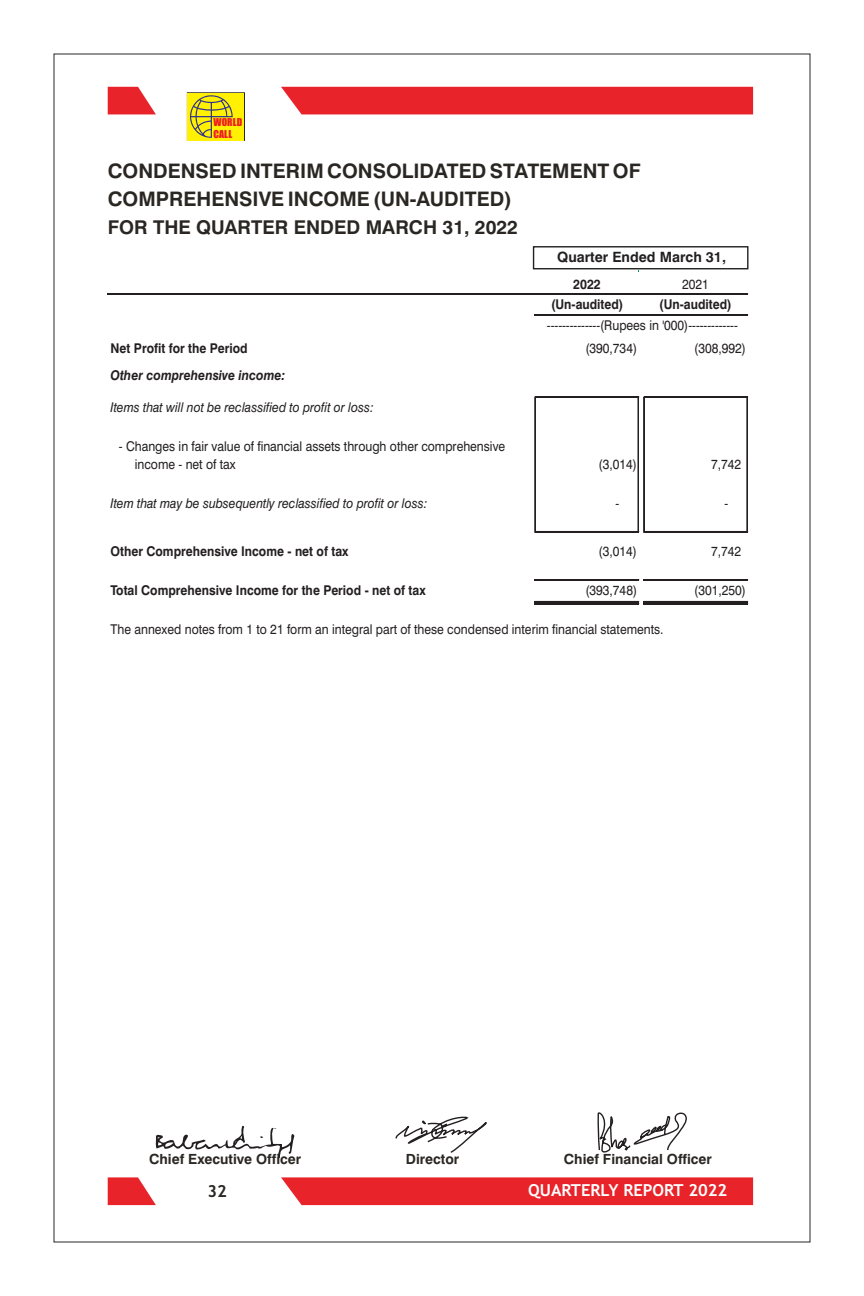
<style>
.page{position:relative;width:864px;height:1296px;background:#fff}
.page>*{position:absolute;margin:0;border:0;box-sizing:border-box;transform-origin:0 0}
.t1{font:700 20px/28.8px "Swiss 721 BT";color:#2a2723}
.t2{font:700 19px "Swiss 721 BT";color:#2a2723}
.t3{font:700 16.6px "Trebuchet MS";color:#fff}
.t4{font:700 16.6px "Trebuchet MS";color:#2a2723}
.t5{font:700 14.2px "Swiss 721 BT";color:#231f20}
.t6{font:700 14px "Swiss 721 BT";color:#2a2723}
.t7{font:13.4px/18.6px "Swiss 721 BT";color:#231f20;scale:.91 1}
.t8{font:700 13.4px "Swiss 721 BT";color:#231f20;scale:.91 1}
.t9{font:italic 13.4px "Swiss 721 BT";color:#231f20;scale:.91 1}
.t10{font:italic 700 13.4px "Swiss 721 BT";color:#231f20;scale:.91 1}
.t11{font:10px/11.2px "Impact";letter-spacing:.01em;color:#ee1d23}
</style>
<div class="page">
<div style="left:533px;top:246px;width:215px;height:23px;border:1px solid #231f20"></div>
<svg style="left:155px;top:1125px;width:139px;height:34px"></svg>
<svg style="left:396px;top:1116px;width:91px;height:37px"></svg>
<svg style="left:597px;top:1112px;width:90px;height:41px"></svg>
<div style="left:281px;top:87px;width:472px;height:27px;background:#e8232a"></div>
<svg style="left:108px;top:87px;width:48px;height:27px"></svg>
<div style="left:281px;top:1177px;width:472px;height:28px;background:#e8232a"></div>
<svg style="left:108px;top:1177px;width:48px;height:28px"></svg>
<hr style="left:188px;top:92px;width:56px;height:2px;background:#231f20">
<hr style="left:244px;top:93px;width:1px;height:47px;background:#231f20">
<hr style="left:188px;top:139px;width:56px;height:2px;background:#231f20">
<div style="left:188px;top:93px;width:56px;height:47px;background:#fff101"></div>
<svg style="left:187px;top:92px;width:46px;height:49px"></svg>
<hr style="left:536px;top:397px;width:103px;height:1px;background:#231f20">
<hr style="left:536px;top:531px;width:103px;height:2px;background:#231f20">
<hr style="left:535px;top:580px;width:104px;height:1px;background:#231f20">
<hr style="left:535px;top:579px;width:104px;height:1px;background:#231f20">
<hr style="left:535px;top:601px;width:104px;height:1px;background:#231f20">
<hr style="left:535px;top:603px;width:104px;height:2px;background:#231f20">
<hr style="left:535px;top:397px;width:1px;height:136px;background:#231f20">
<hr style="left:534px;top:397px;width:1px;height:136px;background:#231f20">
<hr style="left:638px;top:398px;width:1px;height:135px;background:#231f20">
<hr style="left:644px;top:397px;width:1px;height:136px;background:#231f20">
<hr style="left:643px;top:397px;width:1px;height:136px;background:#231f20">
<hr style="left:747px;top:398px;width:1px;height:135px;background:#231f20">
<hr style="left:108px;top:294px;width:640px;height:1px;background:#231f20">
<hr style="left:535px;top:315px;width:213px;height:1px;background:#231f20">
<hr style="left:535px;top:314px;width:213px;height:1px;background:#231f20">
<hr style="left:645px;top:397px;width:103px;height:1px;background:#231f20">
<hr style="left:645px;top:531px;width:103px;height:2px;background:#231f20">
<hr style="left:644px;top:580px;width:104px;height:1px;background:#231f20">
<hr style="left:644px;top:579px;width:104px;height:1px;background:#231f20">
<hr style="left:644px;top:601px;width:104px;height:1px;background:#231f20">
<hr style="left:644px;top:603px;width:104px;height:2px;background:#231f20">
<p class="t11" style="left:214px;top:117px;width:30px">WORLD<br>CALL</p>
<h1 class="t1" style="left:108px;top:158px;width:534px">CONDENSED INTERIM CONSOLIDATED STATEMENT OF<br>COMPREHENSIVE INCOME (UN-AUDITED)</h1>
<h2 class="t2" style="left:108px;top:220px;width:412px">FOR THE QUARTER ENDED MARCH 31, 2022</h2>
<p class="t5" style="left:557px;top:251px;width:170px">Quarter Ended March 31,</p>
<p class="t8" style="left:573px;top:279px;width:32px">2022</p>
<p class="t7" style="left:682px;top:276px;width:31px">2021</p>
<p class="t8" style="left:551px;top:299px;width:81px">(Un-audited)</p>
<p class="t8" style="left:659px;top:299px;width:81px">(Un-audited)</p>
<p class="t7" style="left:547px;top:317px;width:211px">--------------(Rupees in '000)-------------</p>
<p class="t8" style="left:111px;top:343px;width:152px">Net Profit for the Period</p>
<p class="t7" style="left:585px;top:341px;width:58px">(390,734)</p>
<p class="t7" style="left:694px;top:341px;width:58px">(308,992)</p>
<p class="t10" style="left:111px;top:370px;width:194px">Other comprehensive income:</p>
<p class="t9" style="left:111px;top:402px;width:291px">Items that will not be reclassified to profit or loss:</p>
<p class="t7" style="left:135px;top:438px;width:408px;text-indent:-16px">- Changes in fair value of financial assets through other comprehensive income - net of tax</p>
<p class="t7" style="left:599px;top:457px;width:44px">(3,014)</p>
<p class="t7" style="left:711px;top:457px;width:35px">7,742</p>
<p class="t9" style="left:111px;top:497px;width:350px">Item that may be subsequently reclassified to profit or loss:</p>
<p class="t7" style="left:615px;top:495px;width:6px">-</p>
<p class="t7" style="left:724px;top:495px;width:6px">-</p>
<p class="t8" style="left:111px;top:546px;width:263px">Other Comprehensive Income - net of tax</p>
<p class="t7" style="left:599px;top:543px;width:44px">(3,014)</p>
<p class="t7" style="left:711px;top:543px;width:35px">7,742</p>
<p class="t8" style="left:111px;top:585px;width:348px">Total Comprehensive Income for the Period - net of tax</p>
<p class="t7" style="left:585px;top:582px;width:58px">(393,748)</p>
<p class="t7" style="left:694px;top:582px;width:58px">(301,250)</p>
<p class="t7" style="left:111px;top:622px;width:609px">The annexed notes from 1 to 21 form an integral part of these condensed interim financial statements.</p>
<p class="t6" style="left:149px;top:1153px;width:154px">Chief Executive Officer</p>
<p class="t6" style="left:406px;top:1153px;width:55px">Director</p>
<p class="t6" style="left:564px;top:1153px;width:150px">Chief Financial Officer</p>
<p class="t4" style="left:208px;top:1185px;width:21px">32</p>
<p class="t3" style="left:528px;top:1184px;width:201px">QUARTERLY REPORT 2022</p>
</div>
